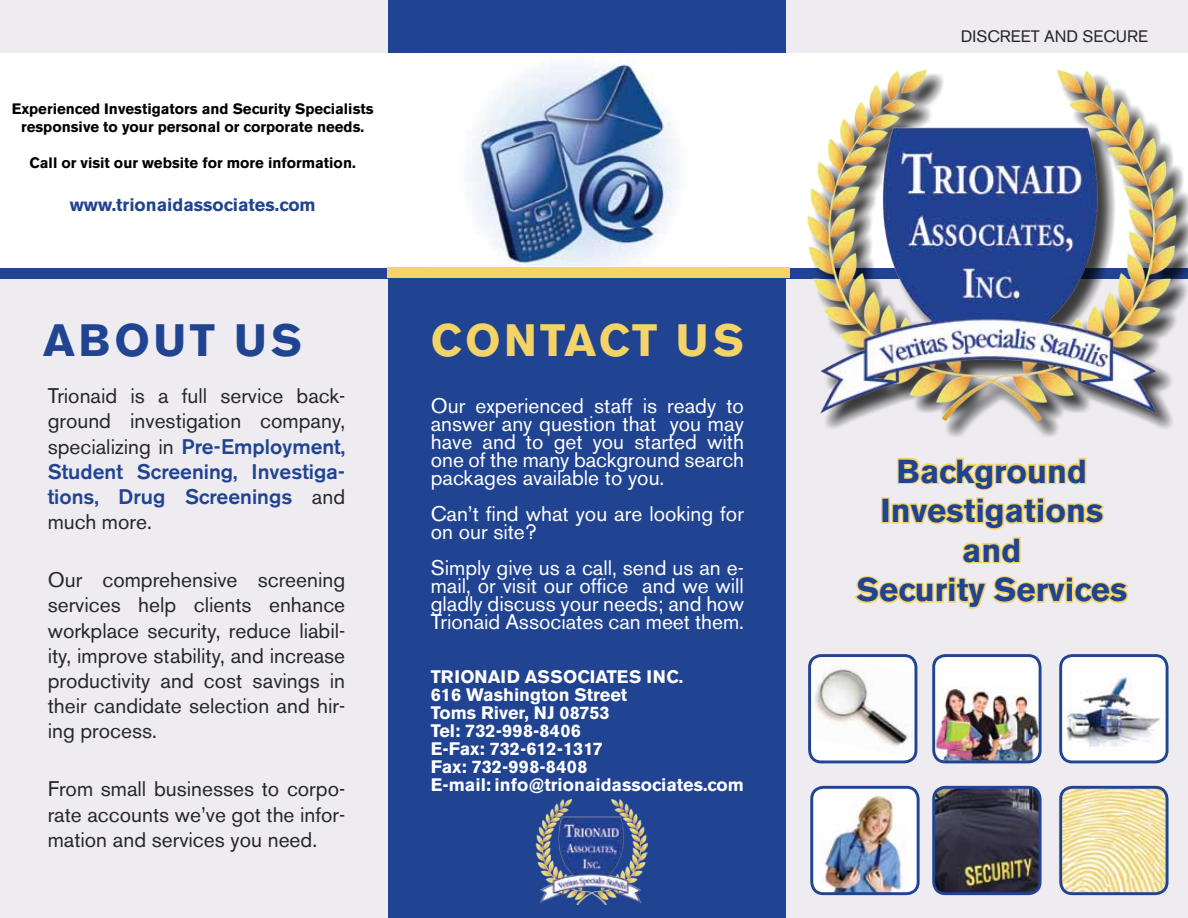
<style>
.page{position:relative;width:1188px;height:918px;background:#fff}
.page>*{position:absolute;margin:0;border:0;box-sizing:border-box;transform-origin:0 0}
.t1{font:700 45px "Akzidenz Grotesk BE";letter-spacing:.075em;color:#f4d466}
.t2{font:700 45px "Akzidenz Grotesk BE";letter-spacing:.075em;color:#204392}
.t3{font:700 33px/39.6px "Akzidenz Grotesk BE";color:#204392;text-align:center}
.t4{font:21px/25.2px "Akzidenz Grotesk BE";color:#262728;text-align:justify}
.t5{font:21px/18px "Akzidenz Grotesk BE";color:#fff;text-align:justify}
.t6{font:700 18px/18px "Akzidenz Grotesk BE";color:#fff}
.t7{font:700 18px "Akzidenz Grotesk BE";color:#204392}
.t8{font:16.5px "Akzidenz Grotesk BE";color:#262728}
.t9{font:700 15px/18px "Akzidenz Grotesk BE";color:#000;text-align:center}
.s1{font-weight:500;color:#204392}
</style>
<div class="page">
<div style="left:0;top:0;width:388px;height:918px;background:#eeecf0"></div>
<div style="left:388px;top:0;width:400px;height:918px;background:#204392"></div>
<div style="left:787px;top:0;width:401px;height:918px;background:#eeecf0"></div>
<img style="left:812px;top:658px;width:104px;height:101px">
<div style="left:808px;top:654px;width:109px;height:109px;border:3px solid #204392;border-radius:12px"></div>
<img style="left:936px;top:790px;width:102px;height:101px">
<div style="left:932px;top:786px;width:110px;height:109px;border:3px solid #204392;border-radius:12px"></div>
<img style="left:1063px;top:790px;width:102px;height:101px">
<div style="left:1059px;top:786px;width:110px;height:109px;border:3px solid #204392;border-radius:12px"></div>
<div style="left:812px;top:787px;width:106px;height:107px;background:#fff;border-radius:12px"></div>
<img style="left:819px;top:795px;width:85px;height:96px">
<div style="left:810px;top:786px;width:110px;height:109px;border:3px solid #204392;border-radius:12px"></div>
<div style="left:934px;top:656px;width:106px;height:106px;background:#fff;border-radius:12px"></div>
<img style="left:936px;top:687px;width:102px;height:75px">
<div style="left:932px;top:654px;width:110px;height:109px;border:3px solid #204392;border-radius:12px"></div>
<div style="left:1061px;top:656px;width:106px;height:106px;background:#fff;border-radius:12px"></div>
<img style="left:1064px;top:674px;width:97px;height:73px">
<div style="left:1059px;top:654px;width:110px;height:109px;border:3px solid #204392;border-radius:12px"></div>
<div style="left:881px;top:497px;width:9px;height:27px;border:3px solid #f4d466"></div>
<svg style="left:891px;top:457px;width:214px;height:107px"></svg>
<svg style="left:854px;top:576px;width:275px;height:33px"></svg>
<div style="left:0;top:53px;width:1188px;height:216px;background:#fff"></div>
<div style="left:0;top:269px;width:1188px;height:10px;background:#204392"></div>
<svg style="left:826px;top:167px;width:362px;height:270px"></svg>
<img style="left:805px;top:71px;width:374px;height:350px">
<div style="left:387px;top:268px;width:402px;height:10px;background:#f4d466"></div>
<img style="left:535px;top:799px;width:113px;height:105px">
<img style="left:467px;top:61px;width:212px;height:204px">
<svg style="left:1164px;top:885px;width:5px;height:8px"></svg>
<p class="t9" style="left:12px;top:100px;width:363px">Experienced Investigators and Security Specialists responsive to your personal or corporate needs.</p>
<p class="t9" style="left:30px;top:154px;width:328px">Call or visit our website for more information.</p>
<p class="t7" style="left:70px;top:194px;width:248px">www.trionaidassociates.com</p>
<h1 class="t2" style="left:43px;top:315px;width:260px">ABOUT US</h1>
<p class="t4" style="left:48px;top:383px;width:299px">Trionaid is a full service back&shy;ground investigation company, specializing in <span class="s1">Pre-Employment, Student Screening, Investiga&shy;tions, Drug Screenings</span> and much more.</p>
<p class="t4" style="left:48px;top:567px;width:299px">Our comprehensive screening services help clients enhance workplace security, reduce liabil&shy;ity, improve stability, and increase productivity and cost savings in their candidate selection and hir&shy;ing process.</p>
<p class="t4" style="left:48px;top:777px;width:299px">From small businesses to corpo&shy;rate accounts we’ve got the infor&shy;mation and services you need.</p>
<h1 class="t1" style="left:431px;top:315px;width:315px">CONTACT US</h1>
<p class="t5" style="left:431px;top:396px;width:315px">Our experienced staff is ready to answer any question that you may have and to get you started with one of the many background search packages available to you.</p>
<p class="t5" style="left:431px;top:504px;width:315px">Can’t find what you are looking for on our site?</p>
<p class="t5" style="left:431px;top:558px;width:315px">Simply give us a call, send us an e&shy;mail, or visit our office and we will gladly discuss your needs; and how Trionaid Associates can meet them.</p>
<p class="t6" style="left:431px;top:667px;width:315px">TRIONAID ASSOCIATES INC.<br>616 Washington Street<br>Toms River, NJ 08753<br>Tel: 732-998-8406<br>E-Fax: 732-612-1317<br>Fax: 732-998-8408<br>E-mail: info@trionaidassociates.com</p>
<p class="t8" style="left:961px;top:26px;width:189px">DISCREET AND SECURE</p>
<h2 class="t3" style="left:856px;top:452px;width:272px">Background<br>Investigations and<br>Security Services</h2>
</div>
